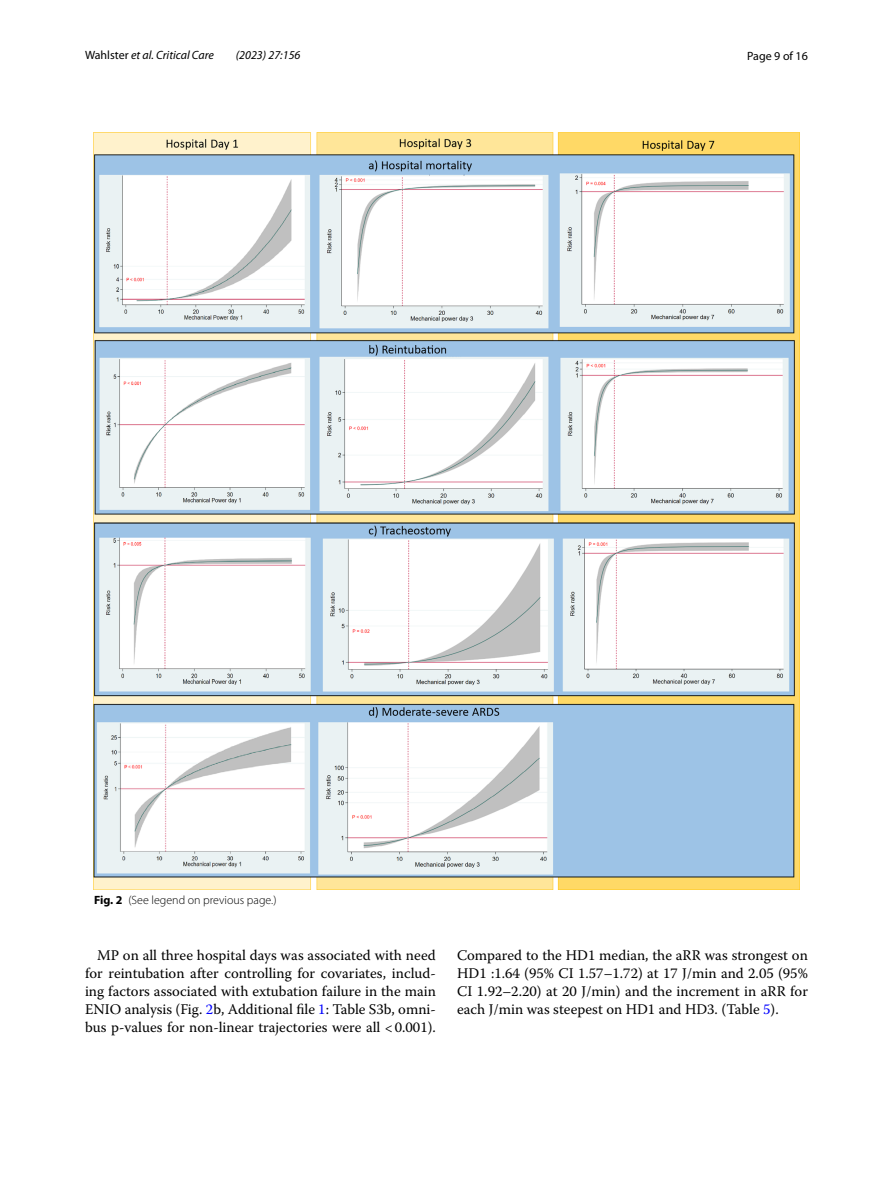
<style>
.page{position:relative;width:893px;height:1187px;background:#fff}
.page>*{position:absolute;margin:0;border:0;box-sizing:border-box;transform-origin:0 0}
.t1{font:14.7px/18px "Warnock Pro";color:#000;text-align:justify}
.t2{font:italic 12px "Myriad Pro";color:#000}
.t3{font:300 12px "Myriad Pro";color:#000}
.t4{font:12px "Myriad Pro";color:#000}
.s1{font-style:normal}
.s2{font-weight:700}
.s3{color:#00f}
</style>
<div class="page">
<img style="left:94px;top:133px;width:705px;height:756px">
<p class="t2" style="left:85px;top:48px;width:130px"><span class="s1">Wahlster</span> et al. Critical Care</p>
<p class="t2" style="left:236px;top:48px;width:66px">(2023) 27:156</p>
<p class="t4" style="left:747px;top:48px;width:62px">Page 9 of 16</p>
<p class="t3" style="left:94px;top:893px;width:184px"><span class="s2">Fig. 2</span> (See legend on previous page.)</p>
<p class="t1" style="left:85px;top:946px;width:352px;text-indent:12px">MP on all three hospital days was associated with need for reintubation after controlling for covariates, includ&shy;ing factors associated with extubation failure in the main ENIO analysis (Fig. <span class="s3">2</span>b, Additional file <span class="s3">1</span>: Table S3b, omni&shy;bus p-values for non-linear trajectories were all &lt;0.001).</p>
<p class="t1" style="left:457px;top:946px;width:352px">Compared to the HD1 median, the aRR was strongest on HD1 :1.64 (95% CI 1.57–1.72) at 17 J/min and 2.05 (95% CI 1.92–2.20) at 20 J/min) and the increment in aRR for each J/min was steepest on HD1 and HD3. (Table <span class="s3">5</span>).</p>
</div>
